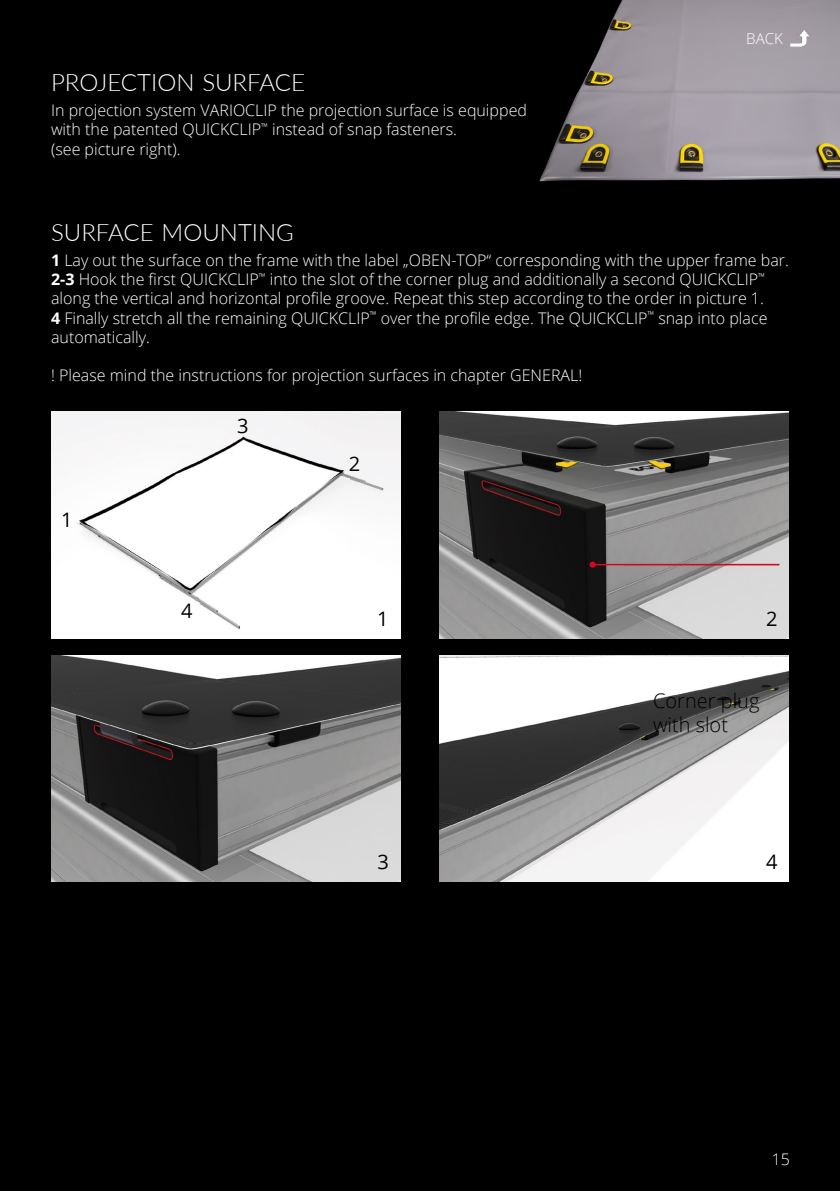
<style>
.page{position:relative;width:840px;height:1191px;background:#fff}
.page>*{position:absolute;margin:0;border:0;box-sizing:border-box;transform-origin:0 0}
.t1{font:300 24px "Lato";color:#fff}
.t2{font:300 20px/24px "Open Sans";color:#000}
.t3{font:20px "Open Sans";color:#000}
.t4{font:300 16px/19.2px "Open Sans";color:#fff}
.t5{font:300 15px "Open Sans";color:#fff}
.s1{font-weight:700}
</style>
<div class="page">
<div style="left:0;top:0;width:839px;height:1191px;background:#000"></div>
<img style="left:51px;top:412px;width:349px;height:226px">
<img style="left:51px;top:655px;width:349px;height:227px">
<img style="left:439px;top:655px;width:349px;height:227px">
<img style="left:439px;top:412px;width:349px;height:226px">
<hr style="left:592px;top:564px;width:186px;height:1px;background:#de041d">
<svg style="left:589px;top:561px;width:6px;height:6px"></svg>
<img style="left:539px;top:0;width:300px;height:182px">
<img style="left:787px;top:28px;width:24px;height:20px">
<h1 class="t1" style="left:51px;top:66px;width:255px">PROJECTION SURFACE</h1>
<p class="t4" style="left:51px;top:100px;width:477px">In projection system VARIOCLIP the projection surface is equipped with the patented QUICKCLIP<sup>™</sup> instead of snap fasteners.<br>(see picture right).</p>
<p class="t5" style="left:745px;top:28px;width:38px">BACK</p>
<h1 class="t1" style="left:51px;top:216px;width:244px">SURFACE MOUNTING</h1>
<p class="t4" style="left:51px;top:250px;width:739px"><span class="s1">1</span> Lay out the surface on the frame with the label „OBEN-TOP“ corresponding with the upper frame bar.<br><span class="s1">2-3</span> Hook the first QUICKCLIP<sup>™</sup> into the slot of the corner plug and additionally a second QUICKCLIP<sup>™ </sup>along the vertical and horizontal profile groove. Repeat this step according to the order in picture 1.<br><span class="s1">4</span> Finally stretch all the remaining QUICKCLIP<sup>™</sup> over the profile edge. The QUICKCLIP<sup>™</sup> snap into place automatically.</p>
<p class="t4" style="left:51px;top:365px;width:532px">! Please mind the instructions for projection surfaces in chapter GENERAL!</p>
<p class="t3" style="left:61px;top:506px;width:13px">1</p>
<p class="t3" style="left:237px;top:412px;width:13px">3</p>
<p class="t3" style="left:181px;top:597px;width:13px">4</p>
<p class="t3" style="left:349px;top:450px;width:13px">2</p>
<p class="t3" style="left:377px;top:604px;width:13px">1</p>
<p class="t3" style="left:765px;top:604px;width:13px">2</p>
<p class="t2" style="left:652px;top:688px;width:108px">Corner plug with slot</p>
<p class="t3" style="left:377px;top:848px;width:13px">3</p>
<p class="t3" style="left:765px;top:848px;width:13px">4</p>
<p class="t4" style="left:771px;top:1149px;width:20px">15</p>
</div>
